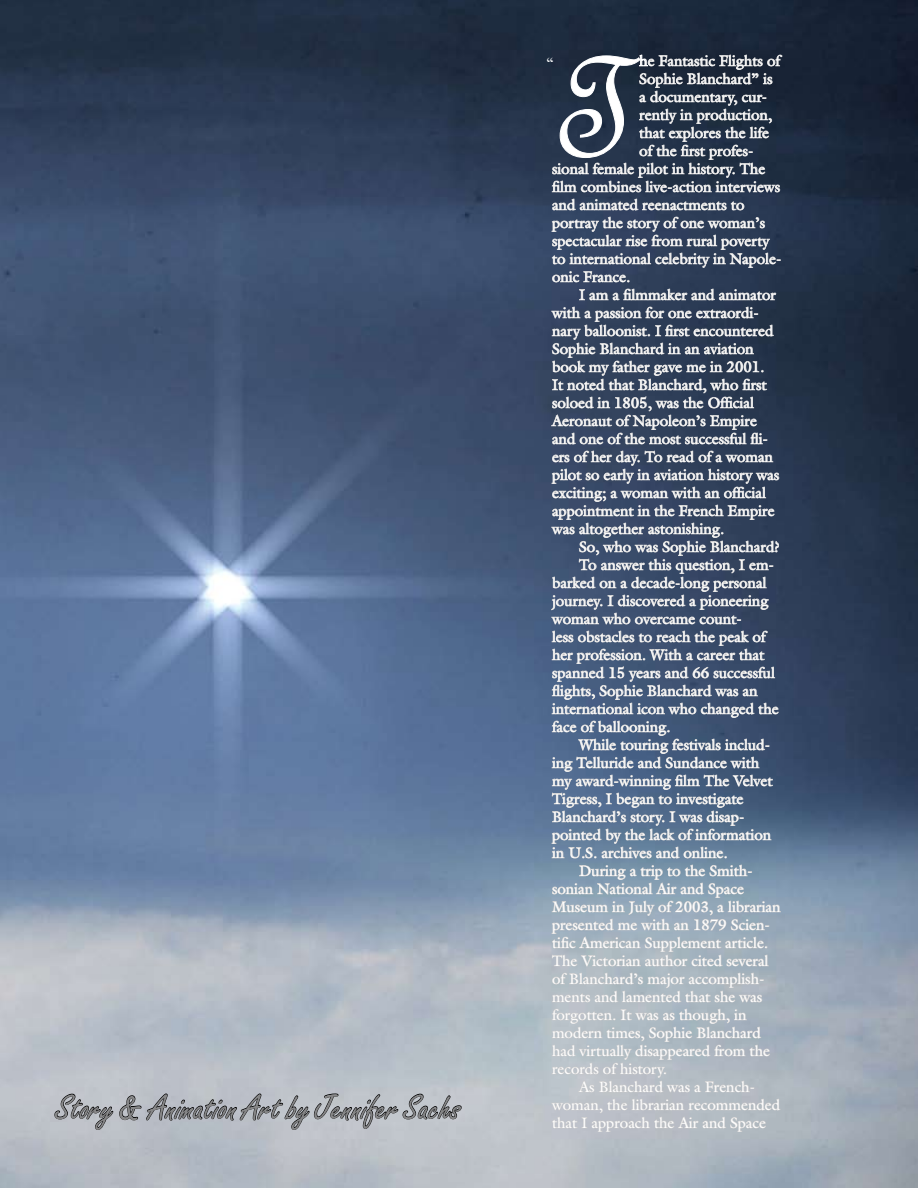
<style>
.page{position:relative;width:918px;height:1188px;background:#fff}
.page>*{position:absolute;margin:0;border:0;box-sizing:border-box;transform-origin:0 0}
.t1{font:152.85px "French Script";color:#fff}
.t2{font:36px "Freestyle Script";color:#868687}
.t3{font:15px "Galliard";color:#fff}
</style>
<div class="page">
<img style="left:0;top:0;width:918px;height:1188px">
<svg style="left:551px;top:42px;width:232px;height:1096px;background:#6a778a"></svg>
<svg style="left:53px;top:1093px;width:409px;height:37px;background:#9ca0a6"></svg>
<h2 class="t2" style="left:55px;top:1087px;width:406px">Story &amp; Animation Art by Jennifer Sachs</h2>
<h1 class="t1" style="left:552px;top:16px;width:81px">T</h1>
<p class="t3" style="left:639px;top:51px;width:142px">he Fantastic Flights of</p>
<p class="t3" style="left:546px;top:54px;width:9px">“</p>
<p class="t3" style="left:639px;top:69px;width:135px">Sophie Blanchard” is</p>
<p class="t3" style="left:639px;top:87px;width:129px">a documentary, cur-</p>
<p class="t3" style="left:639px;top:105px;width:134px">rently in production,</p>
<p class="t3" style="left:639px;top:123px;width:131px">that explores the life</p>
<p class="t3" style="left:639px;top:141px;width:116px">of the first profes-</p>
<p class="t3" style="left:552px;top:159px;width:215px">sional female pilot in history. The</p>
<p class="t3" style="left:552px;top:177px;width:230px">film combines live-action interviews</p>
<p class="t3" style="left:552px;top:195px;width:194px">and animated reenactments to</p>
<p class="t3" style="left:552px;top:213px;width:215px">portray the story of one woman’s</p>
<p class="t3" style="left:552px;top:231px;width:219px">spectacular rise from rural poverty</p>
<p class="t3" style="left:552px;top:249px;width:231px">to international celebrity in Napole-</p>
<p class="t3" style="left:552px;top:267px;width:80px">onic France.</p>
<p class="t3" style="left:579px;top:285px;width:198px">I am a filmmaker and animator</p>
<p class="t3" style="left:552px;top:303px;width:208px">with a passion for one extraordi-</p>
<p class="t3" style="left:552px;top:321px;width:223px">nary balloonist. I first encountered</p>
<p class="t3" style="left:552px;top:339px;width:203px">Sophie Blanchard in an aviation</p>
<p class="t3" style="left:552px;top:357px;width:214px">book my father gave me in 2001.</p>
<p class="t3" style="left:552px;top:375px;width:216px">It noted that Blanchard, who first</p>
<p class="t3" style="left:552px;top:393px;width:203px">soloed in 1805, was the Official</p>
<p class="t3" style="left:552px;top:411px;width:206px">Aeronaut of Napoleon’s Empire</p>
<p class="t3" style="left:552px;top:429px;width:217px">and one of the most successful fli-</p>
<p class="t3" style="left:552px;top:447px;width:223px">ers of her day. To read of a woman</p>
<p class="t3" style="left:552px;top:465px;width:229px">pilot so early in aviation history was</p>
<p class="t3" style="left:552px;top:483px;width:215px">exciting; a woman with an official</p>
<p class="t3" style="left:552px;top:501px;width:224px">appointment in the French Empire</p>
<p class="t3" style="left:552px;top:519px;width:174px">was altogether astonishing.</p>
<p class="t3" style="left:579px;top:537px;width:202px">So, who was Sophie Blanchard?</p>
<p class="t3" style="left:579px;top:555px;width:196px">To answer this question, I em-</p>
<p class="t3" style="left:552px;top:573px;width:216px">barked on a decade-long personal</p>
<p class="t3" style="left:552px;top:591px;width:218px">journey. I discovered a pioneering</p>
<p class="t3" style="left:552px;top:609px;width:191px">woman who overcame count-</p>
<p class="t3" style="left:552px;top:627px;width:215px">less obstacles to reach the peak of</p>
<p class="t3" style="left:552px;top:645px;width:214px">her profession. With a career that</p>
<p class="t3" style="left:552px;top:663px;width:224px">spanned 15 years and 66 successful</p>
<p class="t3" style="left:552px;top:681px;width:207px">flights, Sophie Blanchard was an</p>
<p class="t3" style="left:552px;top:699px;width:228px">international icon who changed the</p>
<p class="t3" style="left:552px;top:717px;width:120px">face of ballooning.</p>
<p class="t3" style="left:579px;top:735px;width:193px">While touring festivals includ-</p>
<p class="t3" style="left:552px;top:753px;width:209px">ing Telluride and Sundance with</p>
<p class="t3" style="left:552px;top:771px;width:222px">my award-winning film The Velvet</p>
<p class="t3" style="left:552px;top:789px;width:193px">Tigress, I began to investigate</p>
<p class="t3" style="left:552px;top:807px;width:194px">Blanchard’s story. I was disap-</p>
<p class="t3" style="left:552px;top:825px;width:221px">pointed by the lack of information</p>
<p class="t3" style="left:552px;top:843px;width:177px">in U.S. archives and online.</p>
<p class="t3" style="left:579px;top:861px;width:175px">During a trip to the Smith-</p>
<p class="t3" style="left:552px;top:879px;width:193px">sonian National Air and Space</p>
<p class="t3" style="left:552px;top:897px;width:230px">Museum in July of 2003, a librarian</p>
<p class="t3" style="left:552px;top:915px;width:219px">presented me with an 1879 Scien-</p>
<p class="t3" style="left:552px;top:933px;width:218px">tific American Supplement article.</p>
<p class="t3" style="left:552px;top:951px;width:218px">The Victorian author cited several</p>
<p class="t3" style="left:552px;top:969px;width:214px">of Blanchard’s major accomplish-</p>
<p class="t3" style="left:552px;top:987px;width:212px">ments and lamented that she was</p>
<p class="t3" style="left:552px;top:1005px;width:196px">forgotten. It was as though, in</p>
<p class="t3" style="left:552px;top:1023px;width:210px">modern times, Sophie Blanchard</p>
<p class="t3" style="left:552px;top:1041px;width:219px">had virtually disappeared from the</p>
<p class="t3" style="left:552px;top:1059px;width:117px">records of history.</p>
<p class="t3" style="left:579px;top:1077px;width:178px">As Blanchard was a French-</p>
<p class="t3" style="left:552px;top:1095px;width:230px">woman, the librarian recommended</p>
<p class="t3" style="left:552px;top:1113px;width:216px">that I approach the Air and Space</p>
</div>
